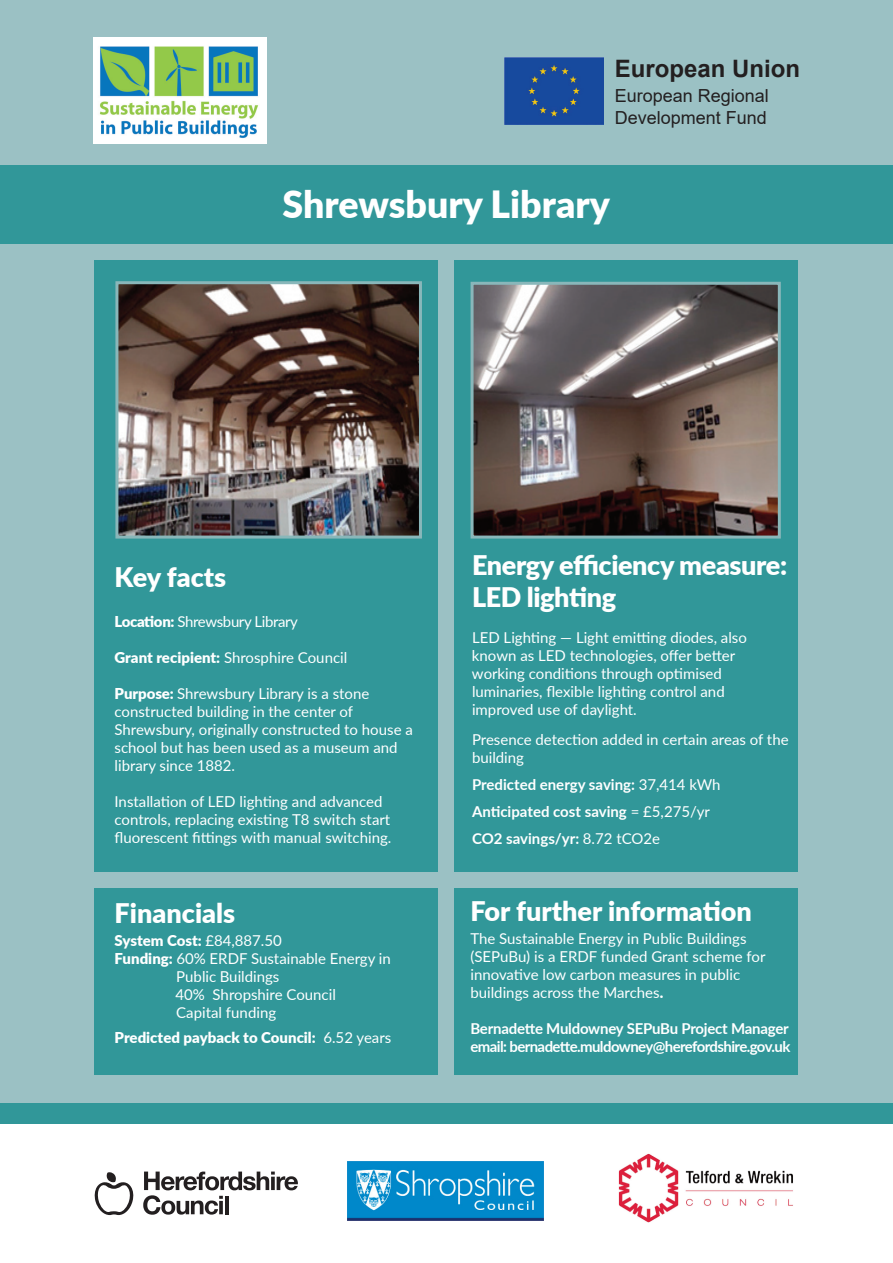
<style>
.page{position:relative;width:893px;height:1263px;background:#fff}
.page>*{position:absolute;margin:0;border:0;box-sizing:border-box;transform-origin:0 0}
.t1{font:900 37.5px "Lato";color:#fff}
.t2{font:900 27px "Lato";letter-spacing:-.01em;color:#fff}
.t3{font:700 24px "Arial";color:#231f20}
.t4{font:18px "Arial";color:#231f20}
.t5{font:15px/18px "Lato";color:#fff}
.t6{font:700 15px "Lato";letter-spacing:-.015em;color:#fff}
.t7{font:900 15px "Lato";color:#fff}
.t8{font:700 15px "Lato";letter-spacing:-.04em;color:#fff}
.t9{font:15px "Lato";letter-spacing:-.025em;color:#fff}
.s1{font-weight:900}
.s2{font-weight:400}
</style>
<div class="page">
<div style="left:0;top:0;width:893px;height:1124px;background:#9bc1c4"></div>
<div style="left:0;top:165px;width:893px;height:77px;background:#319799"></div>
<img style="left:93px;top:37px;width:174px;height:106px">
<div style="left:504px;top:58px;width:100px;height:66px;background:#174a9e"></div>
<div style="left:0;top:1103px;width:893px;height:21px;background:#319799"></div>
<div style="left:0;top:167px;width:893px;height:76px;background:#319799"></div>
<div style="left:95px;top:261px;width:703px;height:814px;background:#319799"></div>
<img style="left:119px;top:285px;width:299px;height:250px">
<div style="left:115px;top:281px;width:307px;height:258px;border:3px solid #89b7ba"></div>
<img style="left:475px;top:286px;width:302px;height:249px">
<div style="left:471px;top:282px;width:310px;height:257px;border:3px solid #89b7ba"></div>
<div style="left:438px;top:250px;width:16px;height:832px;background:#9bc1c4"></div>
<div style="left:0;top:872px;width:893px;height:16px;background:#9bc1c4"></div>
<svg style="left:143px;top:1171px;width:155px;height:44px"></svg>
<hr style="left:225px;top:1196px;width:3px;height:18px;background:#231f20">
<svg style="left:95px;top:1172px;width:39px;height:43px"></svg>
<img style="left:347px;top:1162px;width:196px;height:58px">
<img style="left:619px;top:1154px;width:174px;height:69px">
<p class="t3" style="left:615px;top:55px;width:187px">European Union</p>
<p class="t4" style="left:615px;top:86px;width:156px">European Regional</p>
<p class="t4" style="left:615px;top:108px;width:154px">Development Fund</p>
<h1 class="t1" style="left:337px;top:179px;width:221px">Darby House</h1>
<p class="t1" style="left:283px;top:181px;width:329px">Shrewsbury Library</p>
<p class="t2" style="left:115px;top:560px;width:113px">Key facts</p>
<p class="t9" style="left:115px;top:613px;width:185px"><span class="s1">Location:</span> Shrewsbury Library</p>
<p class="t5" style="left:115px;top:649px;width:234px"><span class="s1">Grant recipient:</span> Shrosphire Council</p>
<p class="t5" style="left:115px;top:685px;width:300px"><span class="s1">Purpose:</span> Shrewsbury Library is a stone constructed building in the center of Shrewsbury, originally constructed to house a school but has been used as a museum and library since 1882.</p>
<p class="t5" style="left:115px;top:793px;width:278px">Installation of LED lighting and advanced controls, replacing existing T8 switch start fluorescent fittings with manual switching.</p>
<p class="t2" style="left:115px;top:896px;width:122px">Financials</p>
<p class="t7" style="left:115px;top:931px;width:169px">System Cost: <span class="s2">£84,887.50</span></p>
<p class="t5" style="left:176px;top:949px;width:216px;text-indent:-62px"><span class="s1">Funding:</span> 60% ERDF Sustainable Energy in<br>Public Buildings</p>
<p class="t5" style="left:176px;top:985px;width:162px">40% Shropshire Council</p>
<p class="t5" style="left:176px;top:1003px;width:101px">Capital funding</p>
<p class="t7" style="left:115px;top:1028px;width:278px">Predicted payback to Council: <span class="s2">6.52 years</span></p>
<p class="t2" style="left:472px;top:548px;width:317px">Energy efficiency measure:</p>
<p class="t2" style="left:472px;top:581px;width:146px">LED lighting</p>
<p class="t5" style="left:472px;top:628px;width:276px">LED Lighting — Light emitting diodes, also known as LED technologies, offer better working conditions through optimised luminaries, flexible lighting control and improved use of daylight.</p>
<p class="t5" style="left:472px;top:730px;width:318px">Presence detection added in certain areas of the building</p>
<p class="t6" style="left:472px;top:775px;width:250px">Predicted energy saving: <span class="s2">37,414 kWh</span></p>
<p class="t6" style="left:472px;top:802px;width:240px">Anticipated cost saving <span class="s2">= £5,275/yr</span></p>
<p class="t6" style="left:472px;top:829px;width:190px">CO2 savings/yr: <span class="s2">8.72 tCO2e</span></p>
<p class="t2" style="left:470px;top:895px;width:283px">For further information</p>
<p class="t5" style="left:470px;top:929px;width:297px">The Sustainable Energy in Public Buildings (SEPuBu) is a ERDF funded Grant scheme for innovative low carbon measures in public buildings across the Marches<span class="s1">.</span></p>
<p class="t6" style="left:470px;top:1019px;width:320px">Bernadette Muldowney SEPuBu Project Manager</p>
<p class="t8" style="left:470px;top:1037px;width:321px">email: bernadette.muldowney@herefordshire.gov.uk</p>
</div>
